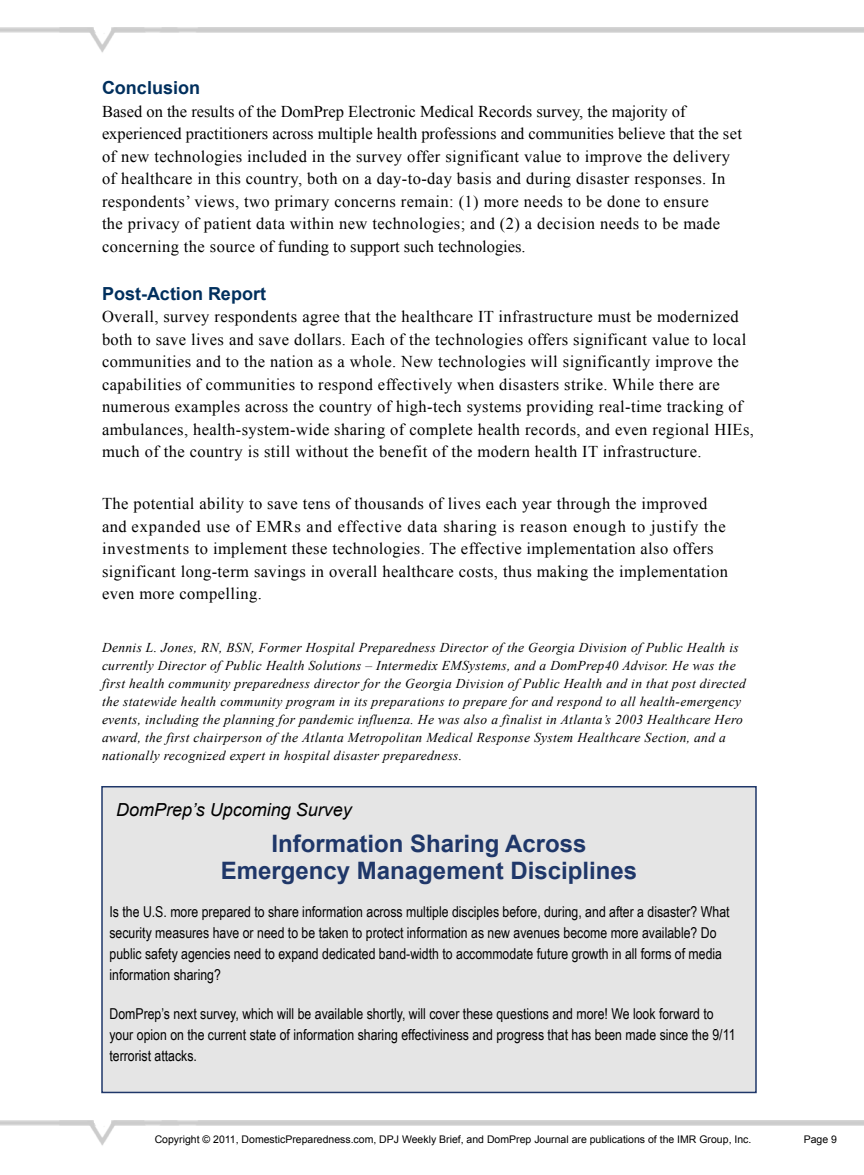
<style>
.page{position:relative;width:864px;height:1175px;background:#fff}
.page>*{position:absolute;margin:0;border:0;box-sizing:border-box;transform-origin:0 0}
.t1{font:700 24px/27px "Arial";color:#1f3769;text-align:center}
.t2{font:700 18px "Arial";color:#002f5d}
.t3{font:italic 18px "Arial";color:#000}
.t4{font:16.5px/22.5px "Times New Roman";letter-spacing:.025em;color:#000}
.t5{font:15px/21px "Arial Narrow";color:#000}
.t6{font:italic 13.5px/18px "Times New Roman";letter-spacing:.025em;color:#000}
.t7{font:10.5px "Arial";color:#000}
</style>
<div class="page">
<img style="left:0;top:27px;width:864px;height:26px">
<img style="left:0;top:1120px;width:864px;height:26px">
<div style="left:101px;top:786px;width:656px;height:307px;background:#e5e5e5;border:2px solid #1f3769"></div>
<p class="t2" style="left:102px;top:76px;width:100px">Conclusion</p>
<p class="t4" style="left:102px;top:100px;width:642px">Based on the results of the DomPrep Electronic Medical Records survey, the majority of experienced practitioners across multiple health professions and communities believe that the set of new technologies included in the survey offer significant value to improve the delivery of healthcare in this country, both on a day-to-day basis and during disaster responses. In respondents’ views, two primary concerns remain: (1) more needs to be done to ensure<br>the privacy of patient data within new technologies; and (2) a decision needs to be made concerning the source of funding to support such technologies.</p>
<p class="t2" style="left:102px;top:281px;width:165px">Post-Action Report</p>
<p class="t4" style="left:102px;top:305px;width:654px">Overall, survey respondents agree that the healthcare IT infrastructure must be modernized both to save lives and save dollars. Each of the technologies offers significant value to local communities and to the nation as a whole. New technologies will significantly improve the capabilities of communities to respond effectively when disasters strike. While there are numerous examples across the country of high-tech systems providing real-time tracking of ambulances, health-system-wide sharing of complete health records, and even regional HIEs, much of the country is still without the benefit of the modern health IT infrastructure.</p>
<p class="t4" style="left:102px;top:492px;width:628px">The potential ability to save tens of thousands of lives each year through the improved and expanded use of EMRs and effective data sharing is reason enough to justify the investments to implement these technologies. The effective implementation also offers significant long-term savings in overall healthcare costs, thus making the implementation even more compelling.</p>
<p class="t6" style="left:102px;top:638px;width:645px">Dennis L. Jones, RN, BSN, Former Hospital Preparedness Director of the Georgia Division of Public Health is currently Director of Public Health Solutions – Intermedix EMSystems, and a DomPrep40 Advisor. He was the first health community preparedness director for the Georgia Division of Public Health and in that post directed the statewide health community program in its preparations to prepare for and respond to all health-emergency events, including the planning for pandemic influenza. He was also a finalist in Atlanta’s 2003 Healthcare Hero award, the first chairperson of the Atlanta Metropolitan Medical Response System Healthcare Section, and a nationally recognized expert in hospital disaster preparedness.</p>
<p class="t3" style="left:116px;top:798px;width:237px">DomPrep’s Upcoming Survey</p>
<h1 class="t1" style="left:221px;top:830px;width:418px">Information Sharing Across<br>Emergency Management Disciplines</h1>
<p class="t5" style="left:110px;top:901px;width:622px">Is the U.S. more prepared to share information across multiple disciples before, during, and after a disaster? What security measures have or need to be taken to protect information as new avenues become more available? Do public safety agencies need to expand dedicated band-width to accommodate future growth in all forms of media information sharing?</p>
<p class="t5" style="left:110px;top:1003px;width:628px">DomPrep’s next survey, which will be available shortly, will cover these questions and more! We look forward to your opion on the current state of information sharing effectiviness and progress that has been made since the 9/11 terrorist attacks.</p>
<p class="t7" style="left:155px;top:1132px;width:598px">Copyright © 2011, DomesticPreparedness.com, DPJ Weekly Brief, and DomPrep Journal are publications of the IMR Group, Inc.</p>
<p class="t7" style="left:804px;top:1132px;width:35px">Page 9</p>
</div>
